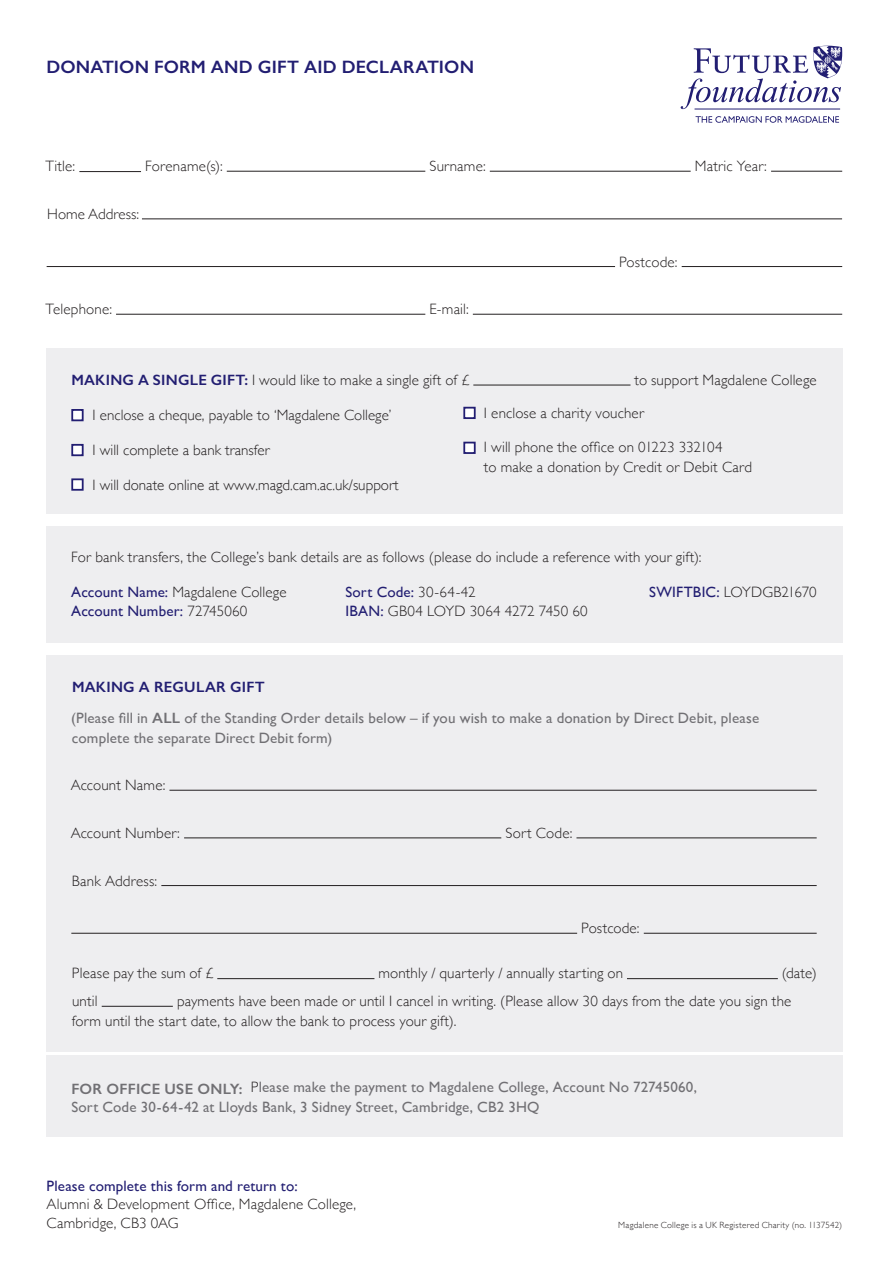
<style>
.page{position:relative;width:887px;height:1264px;background:#fff}
.page>*{position:absolute;margin:0;border:0;box-sizing:border-box;transform-origin:0 0}
.t1{font:600 18px "Gill Sans";letter-spacing:.01em;color:#221e72}
.t2{font:300 15px/19.5px "Gill Sans";letter-spacing:.01em;color:#231f20}
.t3{font:15px/19.5px "Gill Sans";letter-spacing:.01em;color:#717074}
.t4{font:15px/19.5px "Gill Sans";letter-spacing:.01em;color:#221e72}
.t5{font:300 15px "Gill Sans";letter-spacing:-.015em;color:#231f20}
.t6{font:600 15px "Gill Sans";letter-spacing:.02em;color:#221e72}
.t7{font:300 9px "Gill Sans";letter-spacing:.03em;color:#231f20}
.s1{font-weight:600;color:#221e72}
.s2{font-weight:300;color:#231f20}
.s3{font-weight:400;color:#221e72}
.s4{font-weight:600}
</style>
<div class="page">
<svg style="left:695px;top:116px;width:144px;height:7px"></svg>
<svg style="left:680px;top:46px;width:162px;height:63px"></svg>
<hr style="left:694px;top:109px;width:146px;height:1px;background:#221e72">
<hr style="left:79px;top:171px;width:62px;height:1px;background:#231f20">
<hr style="left:227px;top:171px;width:198px;height:1px;background:#231f20">
<hr style="left:490px;top:171px;width:200px;height:1px;background:#231f20">
<hr style="left:771px;top:171px;width:71px;height:1px;background:#231f20">
<hr style="left:142px;top:219px;width:700px;height:1px;background:#231f20">
<hr style="left:47px;top:266px;width:568px;height:1px;background:#231f20">
<hr style="left:681px;top:266px;width:161px;height:1px;background:#231f20">
<hr style="left:116px;top:314px;width:309px;height:1px;background:#231f20">
<hr style="left:473px;top:314px;width:369px;height:1px;background:#231f20">
<div style="left:46px;top:654px;width:796px;height:397px;background:#eeeef0"></div>
<hr style="left:169px;top:790px;width:647px;height:1px;background:#231f20">
<hr style="left:184px;top:837px;width:317px;height:1px;background:#231f20">
<hr style="left:576px;top:837px;width:240px;height:1px;background:#231f20">
<hr style="left:161px;top:885px;width:655px;height:1px;background:#231f20">
<hr style="left:71px;top:933px;width:506px;height:1px;background:#231f20">
<hr style="left:643px;top:933px;width:173px;height:1px;background:#231f20">
<hr style="left:217px;top:978px;width:157px;height:1px;background:#231f20">
<hr style="left:627px;top:978px;width:150px;height:1px;background:#231f20">
<hr style="left:102px;top:1006px;width:71px;height:1px;background:#231f20">
<div style="left:46px;top:348px;width:796px;height:166px;background:#eeeef0"></div>
<hr style="left:473px;top:385px;width:157px;height:1px;background:#231f20">
<div style="left:71px;top:409px;width:13px;height:12px;background:#fff;border:2px solid #221e72"></div>
<div style="left:71px;top:444px;width:13px;height:12px;background:#fff;border:2px solid #221e72"></div>
<div style="left:463px;top:407px;width:12px;height:12px;background:#fff;border:2px solid #221e72"></div>
<div style="left:463px;top:442px;width:12px;height:12px;background:#fff;border:2px solid #221e72"></div>
<div style="left:46px;top:526px;width:796px;height:117px;background:#eeeef0"></div>
<div style="left:46px;top:1055px;width:796px;height:82px;background:#eeeef0"></div>
<div style="left:71px;top:478px;width:13px;height:12px;background:#fff;border:2px solid #221e72"></div>
<p class="t1" style="left:47px;top:56px;width:429px">DONATION FORM AND GIFT AID DECLARATION</p>
<p class="t2" style="left:45px;top:156px;width:31px">Title:</p>
<p class="t2" style="left:145px;top:156px;width:79px">Forename(s):</p>
<p class="t2" style="left:429px;top:156px;width:58px">Surname:</p>
<p class="t2" style="left:694px;top:156px;width:74px">Matric Year:</p>
<p class="t2" style="left:47px;top:204px;width:93px">Home Address:</p>
<p class="t2" style="left:619px;top:251px;width:60px">Postcode:</p>
<p class="t2" style="left:45px;top:299px;width:68px">Telephone:</p>
<p class="t2" style="left:429px;top:299px;width:41px">E-mail:</p>
<p class="t2" style="left:71px;top:369px;width:399px"><span class="s1">MAKING A SINGLE GIFT:</span> I would like to make a single gift of £</p>
<p class="t2" style="left:634px;top:369px;width:184px">to support Magdalene College</p>
<p class="t2" style="left:93px;top:404px;width:300px">I enclose a cheque, payable to ‘Magdalene College’</p>
<p class="t2" style="left:93px;top:439px;width:178px">I will complete a bank transfer</p>
<p class="t2" style="left:93px;top:475px;width:307px">I will donate online at www.magd.cam.ac.uk/support</p>
<p class="t2" style="left:484px;top:402px;width:162px">I enclose a charity voucher</p>
<p class="t2" style="left:484px;top:437px;width:270px">I will phone the office on 01223 332104<br>to make a donation by Credit or Debit Card</p>
<p class="t2" style="left:71px;top:546px;width:631px">For bank transfers, the College’s bank details are as follows (please do include a reference with your gift):</p>
<p class="t4" style="left:71px;top:581px;width:217px">Account Name: <span class="s2">Magdalene College<br></span>Account Number: <span class="s2">72745060</span></p>
<p class="t2" style="left:345px;top:581px;width:244px"><span class="s3">Sort Code:</span> 30-64-42<br><span class="s3">IBAN:</span> GB04 LOYD 3064 4272 7450 60</p>
<p class="t5" style="left:649px;top:580px;width:169px"><span class="s3">SWIFTBIC:</span> LOYDGB21670</p>
<p class="t6" style="left:72px;top:678px;width:194px">MAKING A REGULAR GIFT</p>
<p class="t3" style="left:71px;top:708px;width:689px">(Please fill in <span class="s4">ALL</span> of the Standing Order details below – if you wish to make a donation by Direct Debit, please complete the separate Direct Debit form)</p>
<p class="t2" style="left:71px;top:775px;width:96px">Account Name:</p>
<p class="t2" style="left:71px;top:822px;width:111px">Account Number:</p>
<p class="t2" style="left:505px;top:822px;width:68px">Sort Code:</p>
<p class="t2" style="left:72px;top:870px;width:87px">Bank Address:</p>
<p class="t2" style="left:581px;top:918px;width:60px">Postcode:</p>
<p class="t2" style="left:72px;top:963px;width:143px">Please pay the sum of £</p>
<p class="t2" style="left:378px;top:963px;width:246px">monthly / quarterly / annually starting on</p>
<p class="t2" style="left:781px;top:963px;width:36px">(date)</p>
<p class="t2" style="left:72px;top:991px;width:27px">until</p>
<p class="t2" style="left:72px;top:991px;width:721px;text-indent:105px">payments have been made or until I cancel in writing. (Please allow 30 days from the date you sign the form until the start date, to allow the bank to process your gift).</p>
<p class="t3" style="left:71px;top:1077px;width:627px"><span class="s4">FOR OFFICE USE ONLY:</span> <span class="s2">P</span>lease make the payment to Magdalene College, Account No 72745060,<br>Sort Code 30-64-42 at Lloyds Bank, 3 Sidney Street, Cambridge, CB2 3HQ</p>
<p class="t2" style="left:47px;top:1176px;width:311px;line-height:18px"><span class="s3">Please complete this form and return to:<br></span>Alumni &amp; Development Office, Magdalene College,</p>
<p class="t2" style="left:47px;top:1212px;width:133px">Cambridge, CB3 0AG</p>
<p class="t7" style="left:618px;top:1218px;width:225px">Magdalene College is a UK Registered Charity (no. 1137542)</p>
</div>
